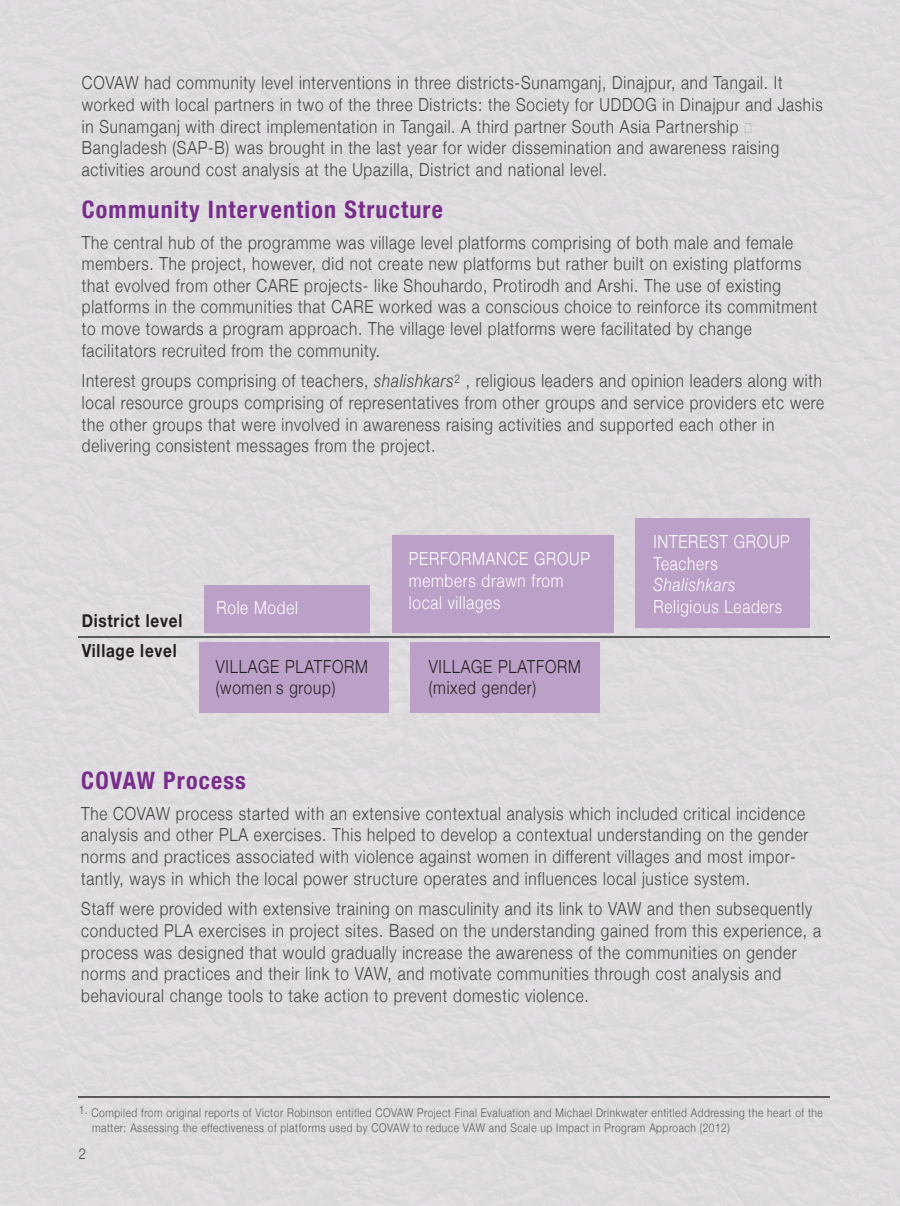
<style>
.page{position:relative;width:900px;height:1206px;background:#dedadf}
.page>*{position:absolute;margin:0;border:0;box-sizing:border-box;transform-origin:0 0}
.t1{font:700 condensed 24px "Helvetica Neue";letter-spacing:.05em;color:#792d8b}
.t2{font:300 18px/21.6px "Helvetica Neue";letter-spacing:.05em;color:#414042;scale:.85 1}
.t3{font:300 18px/21.6px "Helvetica Neue";letter-spacing:.05em;color:#fff;scale:.85 1}
.t4{font:300 18px/21.6px "Helvetica Neue";letter-spacing:.05em;color:#231f20;scale:.85 1}
.t5{font:700 18px/30.2px "Helvetica Neue";letter-spacing:.05em;color:#231f20;scale:.85 1}
.t6{font:italic 300 18px "Helvetica Neue";letter-spacing:.05em;color:#fff;scale:.85 1}
.t7{font:300 15px "Helvetica Neue";color:#414042;scale:.85 1}
.t8{font:300 12px/14.4px "Helvetica Neue";letter-spacing:.05em;color:#58595b;scale:.85 1}
.s1{font-style:italic}
</style>
<div class="page">
<img style="left:0;top:0;width:1px;height:1205px">
<hr style="left:79px;top:1096px;width:750px;height:1px;background:#58595b">
<div style="left:205px;top:585px;width:165px;height:47px;background:#bba0c8"></div>
<div style="left:392px;top:535px;width:221px;height:97px;background:#bba0c8"></div>
<div style="left:199px;top:642px;width:190px;height:70px;background:#bba0c8"></div>
<div style="left:410px;top:642px;width:190px;height:70px;background:#bba0c8"></div>
<div style="left:635px;top:517px;width:175px;height:110px;background:#bba0c8"></div>
<hr style="left:79px;top:636px;width:750px;height:1px;background:#58595b">
<p class="t2" style="left:82px;top:72px;width:873px">COVAW had community level interventions in three districts-Sunamganj, Dinajpur, and Tangail. It worked with local partners in two of the three Districts: the Society for UDDOG in Dinajpur and Jashis in Sunamganj with direct implementation in Tangail. A third partner South Asia Partnership Ð Bangladesh (SAP-B) was brought in the last year for wider dissemination and awareness raising activities around cost analysis at the Upazilla, District and national level.</p>
<h1 class="t1" style="left:82px;top:195px;width:362px">Community Intervention Structure</h1>
<p class="t2" style="left:82px;top:231px;width:866px">The central hub of the programme was village level platforms comprising of both male and female members. The project, however, did not create new platforms but rather built on existing platforms that evolved from other CARE projects- like Shouhardo, Protirodh and Arshi. The use of existing platforms in the communities that CARE worked was a conscious choice to reinforce its commitment to move towards a program approach. The village level platforms were facilitated by change facilitators recruited from the community.</p>
<p class="t2" style="left:82px;top:369px;width:874px">Interest groups comprising of teachers, <span class="s1">shalishkars</span><sup>2</sup> , religious leaders and opinion leaders along with local resource groups comprising of representatives from other groups and service providers etc were the other groups that were involved in awareness raising activities and supported each other in delivering consistent messages from the project.</p>
<p class="t5" style="left:82px;top:604px;width:120px">District level<br>Village level</p>
<p class="t3" style="left:216px;top:596px;width:97px">Role Model</p>
<p class="t3" style="left:409px;top:547px;width:215px">PERFORMANCE GROUP members drawn from local villages</p>
<p class="t4" style="left:216px;top:655px;width:180px">VILLAGE PLATFORM (womenÕ s group)</p>
<p class="t4" style="left:429px;top:655px;width:180px">VILLAGE PLATFORM (mixed gender)</p>
<p class="t3" style="left:653px;top:530px;width:162px">INTEREST GROUP<br>Teachers</p>
<p class="t6" style="left:653px;top:574px;width:98px">Shalishkars</p>
<p class="t3" style="left:653px;top:595px;width:153px">Religious Leaders</p>
<h1 class="t1" style="left:81px;top:766px;width:166px">COVAW Process</h1>
<p class="t2" style="left:81px;top:802px;width:856px">The COVAW process started with an extensive contextual analysis which included critical incidence analysis and other PLA exercises. This helped to develop a contextual understanding on the gender norms and practices associated with violence against women in different villages and most impor&shy;tantly, ways in which the local power structure operates and influences local justice system.</p>
<p class="t2" style="left:81px;top:897px;width:871px">Staff were provided with extensive training on masculinity and its link to VAW and then subsequently conducted PLA exercises in project sites. Based on the understanding gained from this experience, a process was designed that would gradually increase the awareness of the communities on gender norms and practices and their link to VAW, and motivate communities through cost analysis and behavioural change tools to take action to prevent domestic violence.</p>
<p class="t8" style="left:92px;top:1105px;width:861px;text-indent:-13px">1. Compiled from original reports of Victor Robinson entitled COVAW Project Final Evaluation and Michael Drinkwater entitled Addressing the heart of the matter: Assessing the effectiveness of platforms used by COVAW to reduce VAW and Scale up Impact in Program Approach (2012)</p>
<p class="t7" style="left:79px;top:1143px;width:10px">2</p>
</div>
